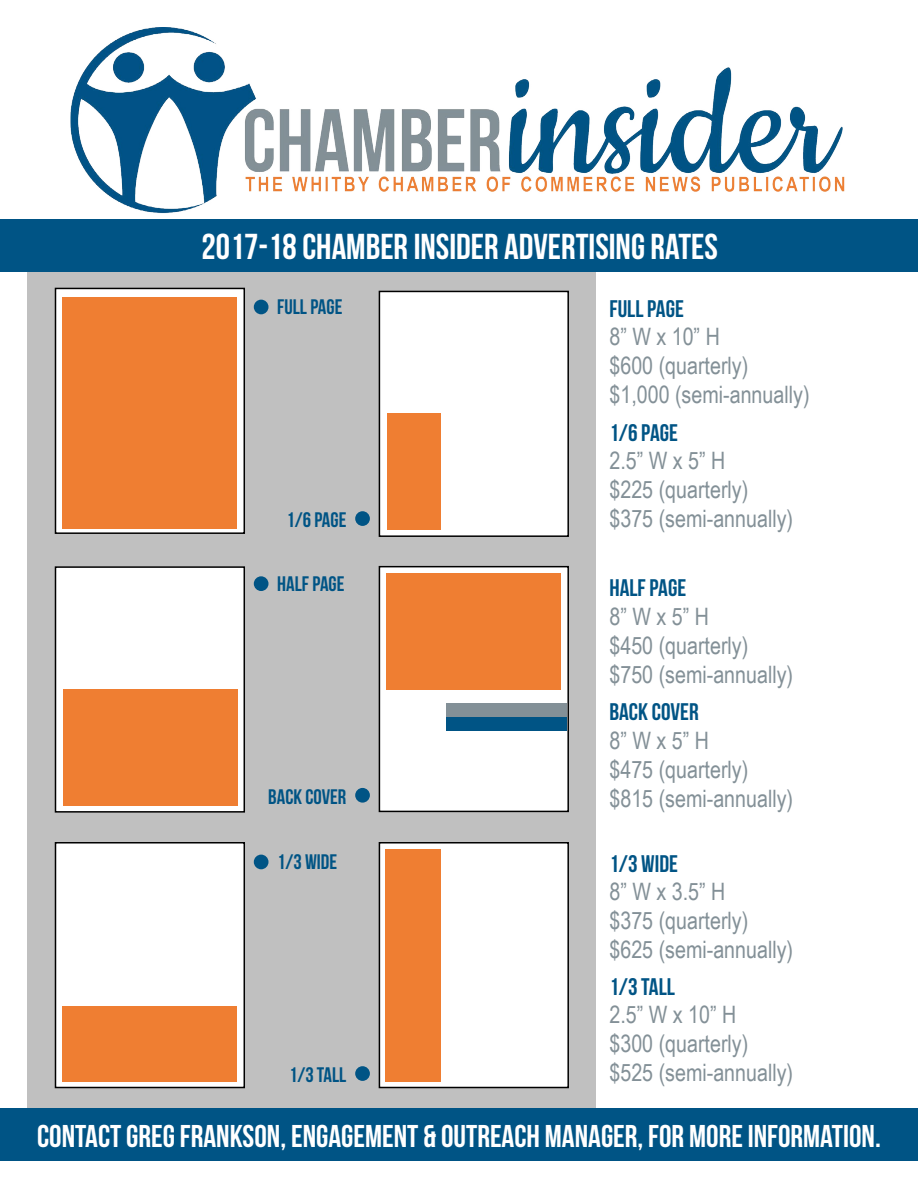
<style>
.page{position:relative;width:918px;height:1188px;background:#fff}
.page>*{position:absolute;margin:0;border:0;box-sizing:border-box;transform-origin:0 0}
.t1{font:36px "Bebas Neue";color:#fff}
.t2{font:31.5px "Bebas Neue";color:#fff}
.t3{font:24px/28.8px "Arial Narrow";color:#839097}
.t4{font:24px "Bebas Neue";color:#005485}
.t5{font:21px "Bebas Neue";color:#005485}
</style>
<div class="page">
<img style="left:71px;top:28px;width:774px;height:186px">
<div style="left:1px;top:219px;width:917px;height:53px;background:#005485"></div>
<div style="left:28px;top:273px;width:568px;height:835px;background:#c0c0c0"></div>
<div style="left:56px;top:288px;width:188px;height:245px;background:#fff"></div>
<div style="left:55px;top:288px;width:190px;height:246px;border:2px solid #000"></div>
<div style="left:62px;top:298px;width:175px;height:231px;background:#ef7e32"></div>
<div style="left:56px;top:567px;width:188px;height:245px;background:#fff"></div>
<div style="left:55px;top:566px;width:190px;height:247px;border:2px solid #000"></div>
<div style="left:63px;top:689px;width:175px;height:117px;background:#ef7e32"></div>
<div style="left:56px;top:843px;width:188px;height:245px;background:#fff"></div>
<div style="left:55px;top:842px;width:190px;height:246px;border:2px solid #000"></div>
<div style="left:62px;top:1006px;width:175px;height:76px;background:#ef7e32"></div>
<div style="left:379px;top:843px;width:189px;height:245px;background:#fff"></div>
<div style="left:379px;top:842px;width:190px;height:246px;border:2px solid #000"></div>
<div style="left:386px;top:849px;width:55px;height:232px;background:#ef7e32"></div>
<div style="left:379px;top:567px;width:189px;height:244px;background:#fff"></div>
<div style="left:379px;top:566px;width:190px;height:246px;border:2px solid #000"></div>
<div style="left:386px;top:573px;width:175px;height:116px;background:#ef7e32"></div>
<div style="left:446px;top:704px;width:121px;height:13px;background:#839097"></div>
<div style="left:446px;top:717px;width:121px;height:13px;background:#005485"></div>
<div style="left:379px;top:291px;width:189px;height:245px;background:#fff"></div>
<div style="left:379px;top:291px;width:190px;height:246px;border:2px solid #000"></div>
<div style="left:387px;top:413px;width:54px;height:116px;background:#ef7e32"></div>
<div style="left:254px;top:300px;width:15px;height:14px;background:#005485;border-radius:50%"></div>
<div style="left:355px;top:511px;width:15px;height:15px;background:#005485;border-radius:50%"></div>
<div style="left:254px;top:576px;width:15px;height:15px;background:#005485;border-radius:50%"></div>
<div style="left:355px;top:788px;width:15px;height:15px;background:#005485;border-radius:50%"></div>
<div style="left:254px;top:855px;width:15px;height:14px;background:#005485;border-radius:50%"></div>
<div style="left:355px;top:1066px;width:15px;height:15px;background:#005485;border-radius:50%"></div>
<div style="left:0;top:1108px;width:918px;height:53px;background:#005485"></div>
<h1 class="t1" style="left:202px;top:227px;width:518px">2017-18 CHAMBER INSIDER ADVERTISING RATES</h1>
<p class="t5" style="left:277px;top:296px;width:67px">FULL PAGE</p>
<p class="t5" style="left:286px;top:508px;width:61px">1/6 PAGE</p>
<p class="t5" style="left:277px;top:572px;width:69px">HALF PAGE</p>
<p class="t5" style="left:268px;top:785px;width:80px">BACK COVER</p>
<p class="t5" style="left:277px;top:851px;width:61px">1/3 WIDE</p>
<p class="t4" style="left:609px;top:295px;width:76px">FULL PAGE</p>
<p class="t3" style="left:609px;top:322px;width:202px">8” W x 10” H<br>$600 (quarterly) $1,000 (semi-annually)</p>
<p class="t4" style="left:609px;top:419px;width:70px">1/6 PAGE</p>
<p class="t3" style="left:609px;top:446px;width:185px">2.5” W x 5” H<br>$225 (quarterly) $375 (semi-annually)</p>
<p class="t4" style="left:609px;top:575px;width:78px">HALF PAGE</p>
<p class="t3" style="left:609px;top:601px;width:185px">8” W x 5” H<br>$450 (quarterly) $750 (semi-annually)</p>
<p class="t4" style="left:609px;top:699px;width:91px">BACK COVER</p>
<p class="t3" style="left:609px;top:725px;width:185px">8” W x 5” H<br>$475 (quarterly) $815 (semi-annually)</p>
<p class="t4" style="left:609px;top:850px;width:70px">1/3 WIDE</p>
<p class="t3" style="left:609px;top:877px;width:185px">8” W x 3.5” H<br>$375 (quarterly) $625 (semi-annually)</p>
<p class="t4" style="left:609px;top:973px;width:67px">1/3 TALL</p>
<p class="t3" style="left:609px;top:1000px;width:185px">2.5” W x 10” H<br>$300 (quarterly) $525 (semi-annually)</p>
<h2 class="t2" style="left:37px;top:1118px;width:845px">CONTACT GREG FRANKSON, ENGAGEMENT &amp; OUTREACH MANAGER, FOR MORE INFORMATION.</h2>
<p class="t5" style="left:289px;top:1063px;width:59px">1/3 TALL</p>
</div>
